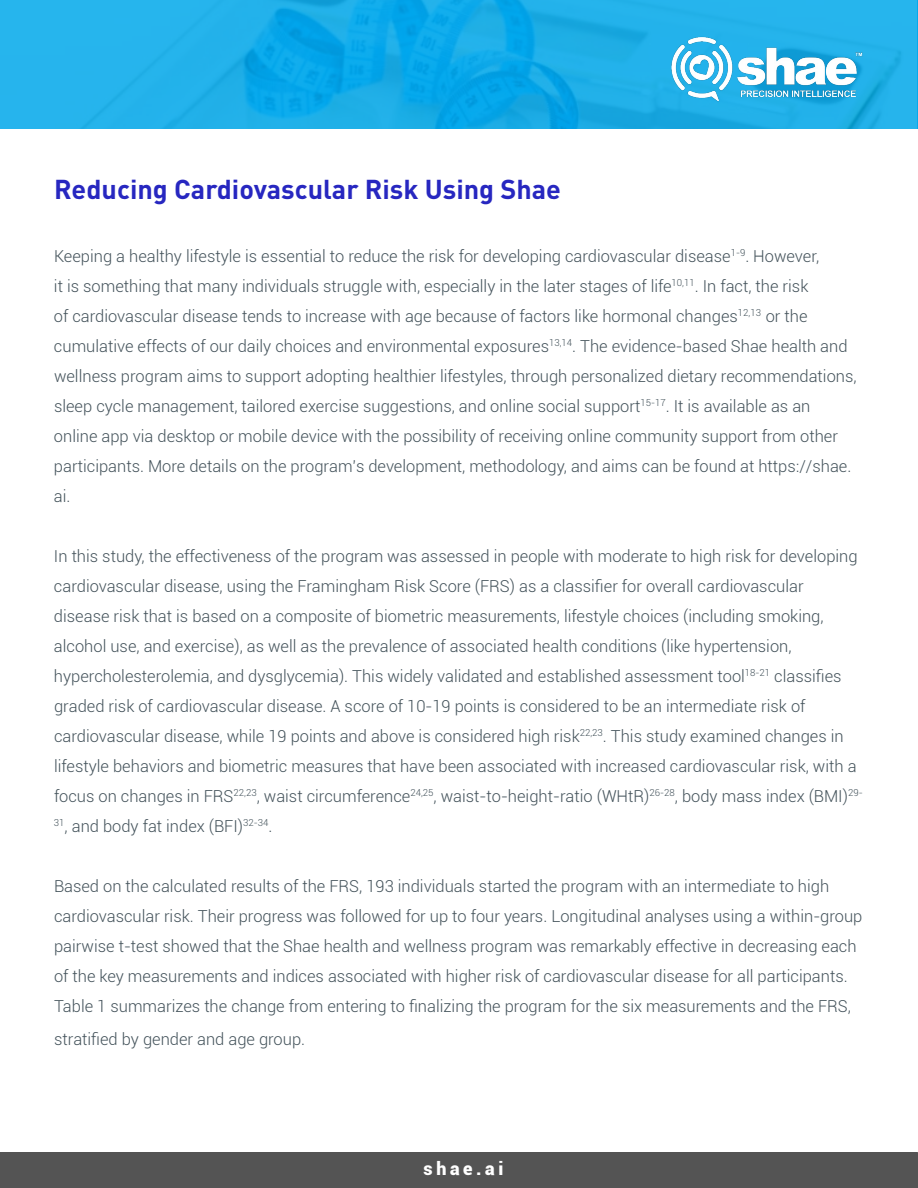
<style>
.page{position:relative;width:918px;height:1188px;background:#fff}
.page>*{position:absolute;margin:0;border:0;box-sizing:border-box;transform-origin:0 0}
.t1{font:700 27px "DIN Pro";color:#2727c0}
.t2{font:900 18px "Roboto";letter-spacing:.2em;color:#fff}
.t3{font:300 16.5px/30px "Roboto";color:#43525a}
</style>
<div class="page">
<div style="left:1px;top:1153px;width:916px;height:35px;background:#545454"></div>
<div style="left:0;top:1152px;width:918px;height:36px;border:2px solid #545454"></div>
<svg style="left:917px;top:1152px;width:1px;height:36px"></svg>
<svg style="left:0;top:0;width:918px;height:128px;background:#1aade9"></svg>
<img style="left:670px;top:34px;width:197px;height:70px">
<h1 class="t1" style="left:54px;top:171px;width:509px">Reducing Cardiovascular Risk Using Shae</h1>
<p class="t3" style="left:54px;top:240px;width:804px">Keeping a healthy lifestyle is essential to reduce the risk for developing cardiovascular disease<sup>1-9</sup>. However,<br>it is something that many individuals struggle with, especially in the later stages of life<sup>10,11</sup>. In fact, the risk<br>of cardiovascular disease tends to increase with age because of factors like hormonal changes<sup>12,13</sup> or the cumulative effects of our daily choices and environmental exposures<sup>13,14</sup>. The evidence-based Shae health and wellness program aims to support adopting healthier lifestyles, through personalized dietary recommendations, sleep cycle management, tailored exercise suggestions, and online social support<sup>15-17</sup>. It is available as an online app via desktop or mobile device with the possibility of receiving online community support from other participants. More details on the program’s development, methodology, and aims can be found at https://shae. ai.</p>
<p class="t3" style="left:54px;top:540px;width:810px">In this study, the effectiveness of the program was assessed in people with moderate to high risk for developing cardiovascular disease, using the Framingham Risk Score (FRS) as a classifier for overall cardiovascular disease risk that is based on a composite of biometric measurements, lifestyle choices (including smoking, alcohol use, and exercise), as well as the prevalence of associated health conditions (like hypertension, hypercholesterolemia, and dysglycemia). This widely validated and established assessment tool<sup>18-21</sup> classifies graded risk of cardiovascular disease. A score of 10-19 points is considered to be an intermediate risk of cardiovascular disease, while 19 points and above is considered high risk<sup>22,23</sup>. This study examined changes in lifestyle behaviors and biometric measures that have been associated with increased cardiovascular risk, with a focus on changes in FRS<sup>22,23</sup>, waist circumference<sup>24,25</sup>, waist-to-height-ratio (WHtR)<sup>26-28</sup>, body mass index (BMI)<sup>29- 31</sup>, and body fat index (BFI)<sup>32-34</sup>.</p>
<p class="t3" style="left:54px;top:870px;width:810px">Based on the calculated results of the FRS, 193 individuals started the program with an intermediate to high cardiovascular risk. Their progress was followed for up to four years. Longitudinal analyses using a within-group pairwise t-test showed that the Shae health and wellness program was remarkably effective in decreasing each of the key measurements and indices associated with higher risk of cardiovascular disease for all participants.<br>Table 1 summarizes the change from entering to finalizing the program for the six measurements and the FRS,</p>
<p class="t3" style="left:54px;top:1023px;width:253px">stratified by gender and age group.</p>
<p class="t2" style="left:424px;top:1156px;width:81px">shae.ai</p>
</div>
